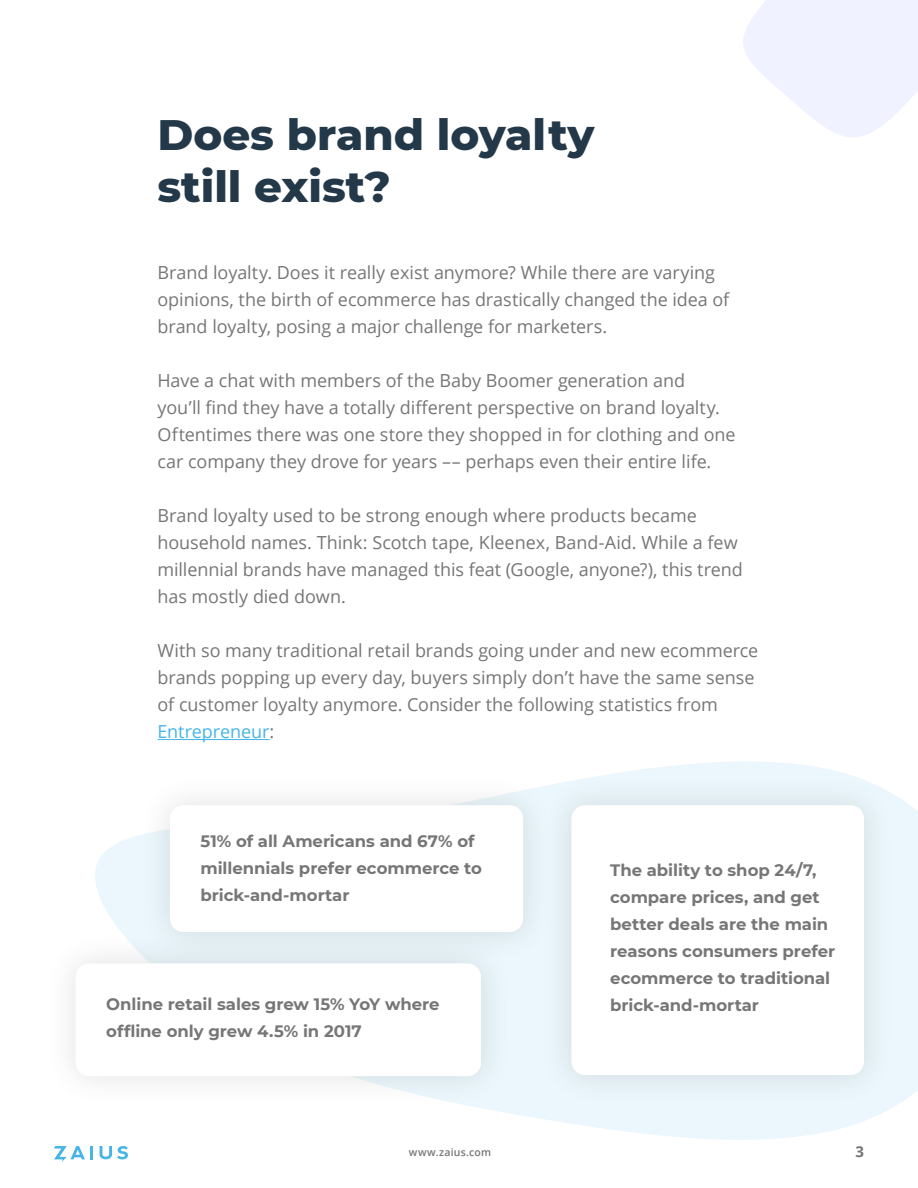
<style>
.page{position:relative;width:918px;height:1188px;background:#fff}
.page>*{position:absolute;margin:0;border:0;box-sizing:border-box;transform-origin:0 0}
.t1{font:800 43.5px/52.2px "Montserrat";color:#233849}
.t2{font:18px/27px "Open Sans";letter-spacing:-.005em;color:#767676}
.t3{font:700 16.5px/27px "Montserrat";color:#767676}
.t4{font:700 15px "Open Sans";color:#767676}
.t5{font:600 10.5px "Open Sans";letter-spacing:.025em;color:#767676}
.s1{color:#45b5e8}
</style>
<div class="page">
<svg style="left:54px;top:1146px;width:39px;height:16px"></svg>
<svg style="left:100px;top:1153px;width:28px;height:6px"></svg>
<svg style="left:72px;top:761px;width:846px;height:392px"></svg>
<div style="left:45px;top:933px;width:466px;height:174px;background:#676464;opacity:.2"></div>
<div style="left:76px;top:963px;width:405px;height:113px;background:#fff;border-radius:13px"></div>
<div style="left:140px;top:775px;width:414px;height:187px;background:#676464;opacity:.2"></div>
<div style="left:170px;top:805px;width:353px;height:127px;background:#fff;border-radius:14px"></div>
<hr style="left:158px;top:739px;width:112px;height:1px;background:#45b5e8">
<svg style="left:743px;top:0;width:175px;height:137px"></svg>
<div style="left:541px;top:775px;width:353px;height:331px;background:#e7f3f8"></div>
<div style="left:572px;top:805px;width:292px;height:270px;background:#fff;border-radius:14px"></div>
<h1 class="t1" style="left:158px;top:106px;width:438px">Does brand loyalty still exist?</h1>
<p class="t2" style="left:158px;top:259px;width:573px">Brand loyalty. Does it really exist anymore? While there are varying opinions, the birth of ecommerce has drastically changed the idea of brand loyalty, posing a major challenge for marketers.</p>
<p class="t2" style="left:158px;top:367px;width:580px">Have a chat with members of the Baby Boomer generation and<br>you’ll find they have a totally different perspective on brand loyalty.<br>Oftentimes there was one store they shopped in for clothing and one car company they drove for years –– perhaps even their entire life.</p>
<p class="t2" style="left:158px;top:502px;width:587px">Brand loyalty used to be strong enough where products became household names. Think: Scotch tape, Kleenex, Band-Aid. While a few millennial brands have managed this feat (Google, anyone?), this trend has mostly died down.</p>
<p class="t2" style="left:158px;top:637px;width:602px">With so many traditional retail brands going under and new ecommerce brands popping up every day, buyers simply don’t have the same sense of customer loyalty anymore. Consider the following statistics from <span class="s1">Entrepreneur</span>:</p>
<p class="t3" style="left:201px;top:827px;width:283px">51% of all Americans and 67% of millennials prefer ecommerce to brick-and-mortar</p>
<p class="t3" style="left:106px;top:990px;width:335px">Online retail sales grew 15% YoY where offline only grew 4.5% in 2017</p>
<p class="t3" style="left:610px;top:856px;width:227px">The ability to shop 24/7, compare prices, and get better deals are the main reasons consumers prefer ecommerce to traditional brick-and-mortar</p>
<p class="t5" style="left:409px;top:1145px;width:84px">www.zaius.com</p>
<p class="t4" style="left:855px;top:1141px;width:10px">3</p>
</div>
